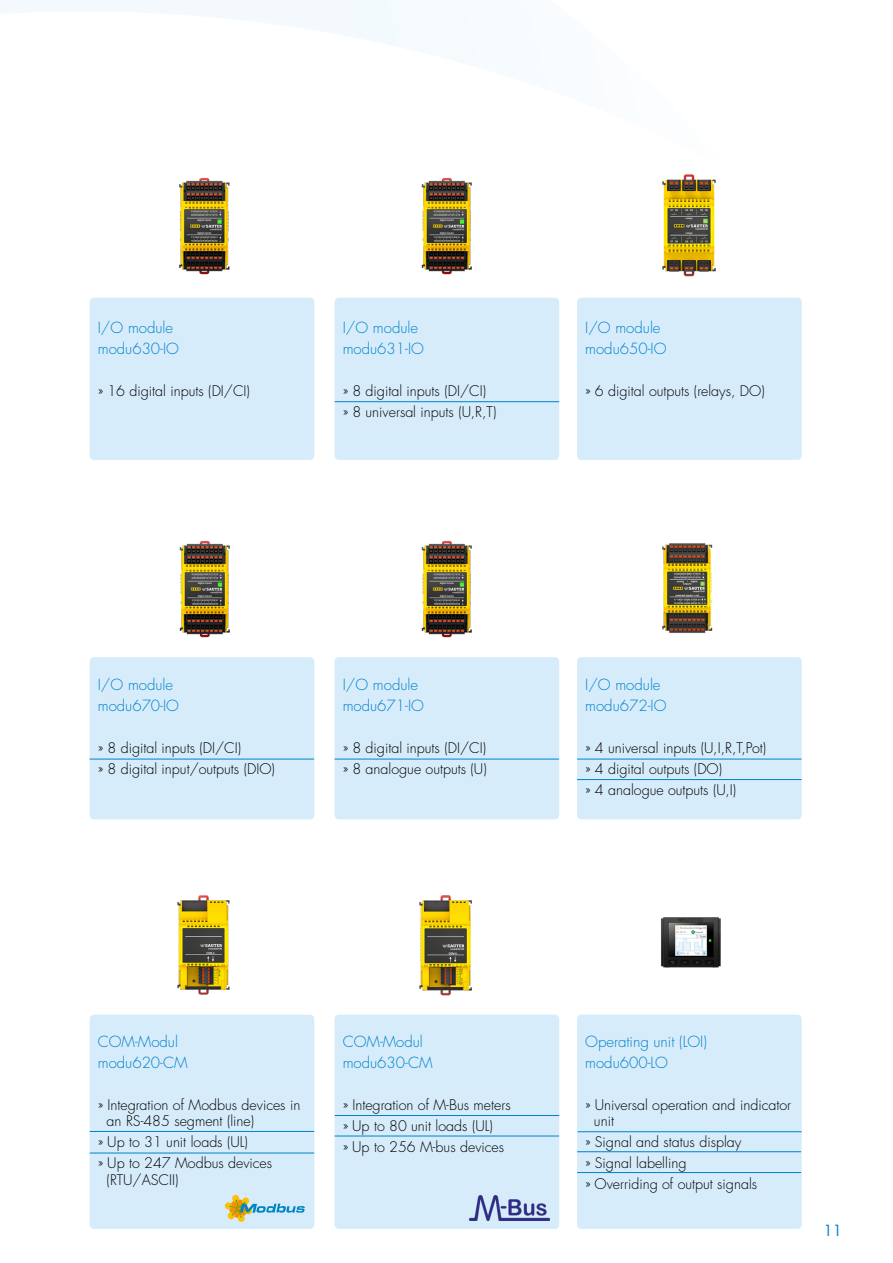
<style>
.page{position:relative;width:893px;height:1263px;background:#fff}
.page>*{position:absolute;margin:0;border:0;box-sizing:border-box;transform-origin:0 0}
.t1{font:300 15px/21px "Futura LT Pro";color:#0081c9}
.t2{font:15px "Futura LT Pro";color:#0081c9}
.t3{font:300 14.25px/21px "Futura LT Pro";color:#000}
</style>
<div class="page">
<svg style="left:0;top:0;width:727px;height:459px"></svg>
<img style="left:131px;top:168px;width:146px;height:111px">
<img style="left:373px;top:168px;width:146px;height:111px">
<img style="left:650px;top:168px;width:77px;height:111px">
<img style="left:179px;top:540px;width:51px;height:98px">
<img style="left:421px;top:540px;width:51px;height:98px">
<img style="left:662px;top:543px;width:51px;height:90px">
<img style="left:177px;top:895px;width:53px;height:100px">
<img style="left:419px;top:895px;width:53px;height:101px">
<img style="left:661px;top:917px;width:60px;height:51px">
<div style="left:90px;top:298px;width:224px;height:162px;background:#d7ecfb;border-radius:4px"></div>
<div style="left:335px;top:298px;width:224px;height:162px;background:#d7ecfb;border-radius:4px"></div>
<hr style="left:335px;top:401px;width:224px;height:1px;background:#0081c9">
<div style="left:577px;top:298px;width:225px;height:162px;background:#d7ecfb;border-radius:4px"></div>
<div style="left:90px;top:657px;width:224px;height:162px;background:#d7ecfb;border-radius:4px"></div>
<hr style="left:90px;top:759px;width:224px;height:1px;background:#0081c9">
<div style="left:335px;top:657px;width:224px;height:162px;background:#d7ecfb;border-radius:4px"></div>
<hr style="left:335px;top:759px;width:224px;height:1px;background:#0081c9">
<div style="left:577px;top:657px;width:225px;height:162px;background:#d7ecfb;border-radius:4px"></div>
<hr style="left:577px;top:759px;width:224px;height:1px;background:#0081c9">
<hr style="left:577px;top:779px;width:224px;height:1px;background:#0081c9">
<div style="left:90px;top:1015px;width:224px;height:214px;background:#d7ecfb;border-radius:4px"></div>
<div style="left:335px;top:1015px;width:224px;height:214px;background:#d7ecfb;border-radius:4px"></div>
<hr style="left:90px;top:1131px;width:224px;height:1px;background:#0081c9">
<hr style="left:90px;top:1153px;width:224px;height:1px;background:#0081c9">
<hr style="left:335px;top:1115px;width:224px;height:1px;background:#0081c9">
<hr style="left:335px;top:1136px;width:224px;height:1px;background:#0081c9">
<div style="left:577px;top:1015px;width:225px;height:214px;background:#d7ecfb;border-radius:4px"></div>
<hr style="left:578px;top:1131px;width:224px;height:1px;background:#0081c9">
<hr style="left:577px;top:1172px;width:224px;height:1px;background:#0081c9">
<hr style="left:577px;top:1151px;width:224px;height:1px;background:#0081c9">
<svg style="left:225px;top:1195px;width:80px;height:27px"></svg>
<img style="left:470px;top:1196px;width:80px;height:25px">
<p class="t1" style="left:98px;top:317px;width:83px">I/O module modu630-IO</p>
<p class="t3" style="left:98px;top:380px;width:154px">» 16 digital inputs (DI/CI)</p>
<p class="t1" style="left:343px;top:317px;width:83px">I/O module modu631-IO</p>
<p class="t3" style="left:343px;top:380px;width:155px">» 8 digital inputs (DI/CI)<br>» 8 universal inputs (U,R,T)</p>
<p class="t1" style="left:585px;top:317px;width:83px">I/O module modu650-IO</p>
<p class="t3" style="left:585px;top:380px;width:181px">» 6 digital outputs (relays, DO)</p>
<p class="t1" style="left:98px;top:674px;width:83px">I/O module modu670-IO</p>
<p class="t3" style="left:98px;top:737px;width:179px">» 8 digital inputs (DI/CI)<br>» 8 digital input/outputs (DIO)</p>
<p class="t1" style="left:343px;top:674px;width:83px">I/O module modu671-IO</p>
<p class="t3" style="left:343px;top:737px;width:146px">» 8 digital inputs (DI/CI) » 8 analogue outputs (U)</p>
<p class="t1" style="left:585px;top:674px;width:83px">I/O module modu672-IO</p>
<p class="t3" style="left:585px;top:737px;width:183px">» 4 universal inputs (U,I,R,T,Pot) » 4 digital outputs (DO)<br>» 4 analogue outputs (U,I)</p>
<p class="t1" style="left:98px;top:1031px;width:91px">COM-Modul modu620-CM</p>
<p class="t3" style="left:107px;top:1096px;width:195px;line-height:16.5px;text-indent:-9px">» Integration of Modbus devices in an RS-485 segment (line)</p>
<p class="t3" style="left:98px;top:1131px;width:176px">» Up to 31 unit loads (UL)<br>» Up to 247 Modbus devices</p>
<p class="t3" style="left:107px;top:1169px;width:73px">(RTU/ASCII)</p>
<p class="t1" style="left:343px;top:1031px;width:91px">COM-Modul modu630-CM</p>
<p class="t3" style="left:343px;top:1094px;width:169px">» Integration of M-Bus meters » Up to 80 unit loads (UL)<br>» Up to 256 M-bus devices</p>
<p class="t1" style="left:585px;top:1031px;width:123px">Operating unit (LOI) modu600-LO</p>
<p class="t3" style="left:594px;top:1096px;width:199px;line-height:16.5px;text-indent:-9px">» Universal operation and indicator unit</p>
<p class="t3" style="left:585px;top:1131px;width:173px">» Signal and status display<br>» Signal labelling<br>» Overriding of output signals</p>
<p class="t2" style="left:823px;top:1220px;width:20px">11</p>
</div>
